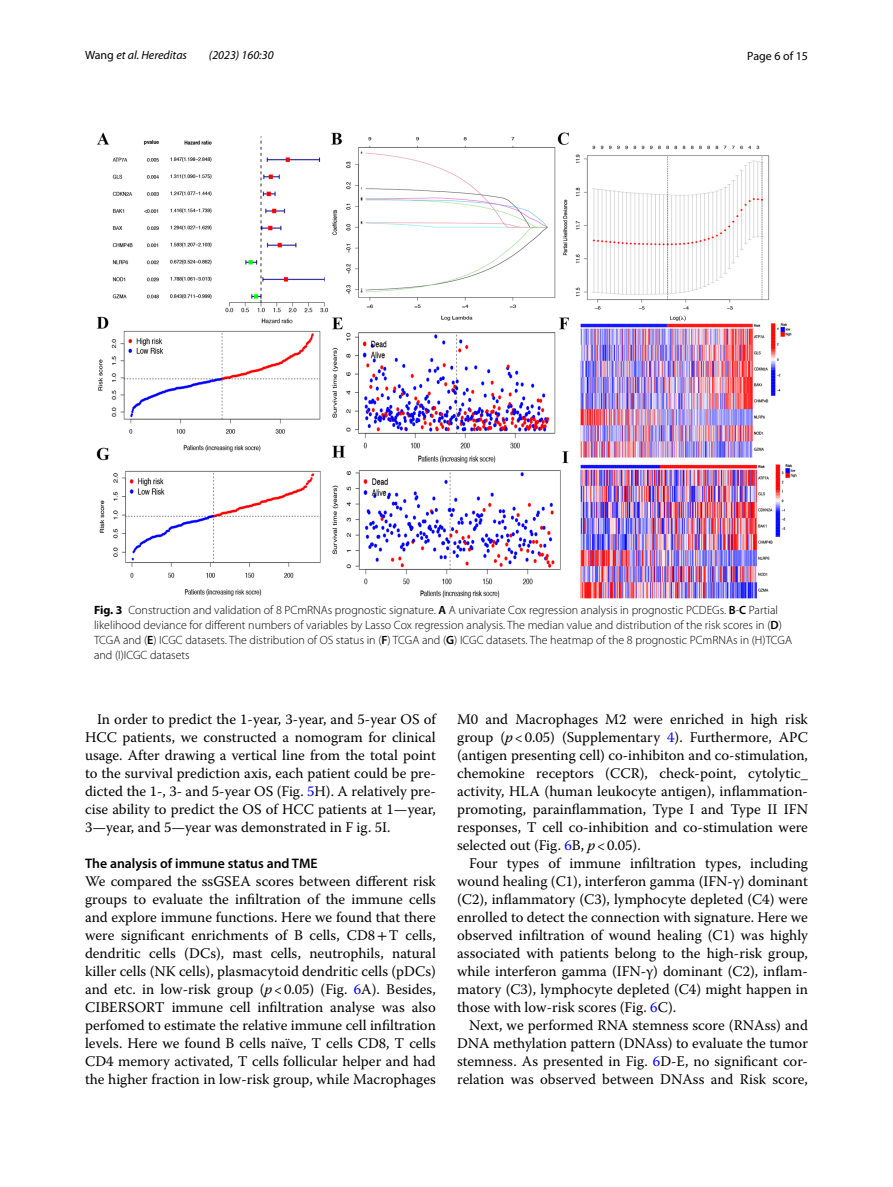
<style>
.page{position:relative;width:893px;height:1187px;background:#fff}
.page>*{position:absolute;margin:0;border:0;box-sizing:border-box;transform-origin:0 0}
.t1{font:14.7px/18px "Warnock Pro";color:#000;text-align:justify}
.t2{font:600 13.8px "Myriad Pro";color:#000}
.t3{font:300 12px/15px "Myriad Pro";color:#000}
.t4{font:italic 12px "Myriad Pro";color:#000}
.t5{font:12px "Myriad Pro";color:#000}
.s1{font-style:normal}
.s2{font-weight:700}
.s3{font-weight:600}
.s4{color:#00f}
.s5{font-family:"STIX"}
.s6{font-style:italic}
</style>
<div class="page">
<img style="left:96px;top:133px;width:701px;height:465px">
<p class="t4" style="left:85px;top:48px;width:104px"><span class="s1">Wang</span> et al. Hereditas</p>
<p class="t4" style="left:209px;top:48px;width:66px">(2023) 160:30</p>
<p class="t5" style="left:747px;top:48px;width:62px">Page 6 of 15</p>
<p class="t3" style="left:94px;top:602px;width:700px"><span class="s2">Fig. 3</span> Construction and validation of 8 PCmRNAs prognostic signature. <span class="s3">A</span> A univariate Cox regression analysis in prognostic PCDEGs. <span class="s3">B</span>-<span class="s3">C</span> Partial likelihood deviance for different numbers of variables by Lasso Cox regression analysis. The median value and distribution of the risk scores in (<span class="s3">D</span>)<br>TCGA and (<span class="s3">E</span>) ICGC datasets. The distribution of OS status in (<span class="s3">F</span>) TCGA and (<span class="s3">G</span>) ICGC datasets. The heatmap of the 8 prognostic PCmRNAs in (H)TCGA and (I)ICGC datasets</p>
<p class="t1" style="left:85px;top:710px;width:352px;text-indent:12px">In order to predict the 1-year, 3-year, and 5-year OS of HCC patients, we constructed a nomogram for clinical usage. After drawing a vertical line from the total point to the survival prediction axis, each patient could be pre&shy;dicted the 1-, 3- and 5-year OS (Fig. <span class="s4">5</span>H). A relatively pre&shy;cise ability to predict the OS of HCC patients at 1—year, 3—year, and 5—year was demonstrated in F ig. 5I.</p>
<p class="t2" style="left:85px;top:854px;width:234px">The analysis of immune status and TME</p>
<p class="t1" style="left:85px;top:872px;width:352px">We compared the ssGSEA scores between different risk groups to evaluate the infiltration of the immune cells and explore immune functions. Here we found that there were significant enrichments of B cells, CD8<span class="s5">+</span>T cells, dendritic cells (DCs), mast cells, neutrophils, natural killer cells (NK cells), plasmacytoid dendritic cells (pDCs) and etc. in low-risk group (<span class="s6">p</span>&lt;0.05) (Fig. <span class="s4">6</span>A). Besides, CIBERSORT immune cell infiltration analyse was also perfomed to estimate the relative immune cell infiltration levels. Here we found B cells naïve, T cells CD8, T cells CD4 memory activated, T cells follicular helper and had the higher fraction in low-risk group, while Macrophages</p>
<p class="t1" style="left:457px;top:710px;width:352px">M0 and Macrophages M2 were enriched in high risk group (<span class="s6">p</span>&lt;0.05) (Supplementary <span class="s4">4</span>). Furthermore, APC (antigen presenting cell) co-inhibiton and co-stimulation, chemokine receptors (CCR), check-point, cytolytic_ activity, HLA (human leukocyte antigen), inflammation&shy;promoting, parainflammation, Type I and Type II IFN responses, T cell co-inhibition and co-stimulation were selected out (Fig. <span class="s4">6</span>B, <span class="s6">p</span>&lt;0.05).</p>
<p class="t1" style="left:457px;top:853px;width:352px;text-indent:12px">Four types of immune infiltration types, including wound healing (C1), interferon gamma (IFN-γ) dominant (C2), inflammatory (C3), lymphocyte depleted (C4) were enrolled to detect the connection with signature. Here we observed infiltration of wound healing (C1) was highly associated with patients belong to the high-risk group, while interferon gamma (IFN-γ) dominant (C2), inflam&shy;matory (C3), lymphocyte depleted (C4) might happen in those with low-risk scores (Fig. <span class="s4">6</span>C).</p>
<p class="t1" style="left:457px;top:1016px;width:352px;text-indent:12px">Next, we performed RNA stemness score (RNAss) and DNA methylation pattern (DNAss) to evaluate the tumor stemness. As presented in Fig. <span class="s4">6</span>D-E, no significant cor&shy;relation was observed between DNAss and Risk score,</p>
</div>
